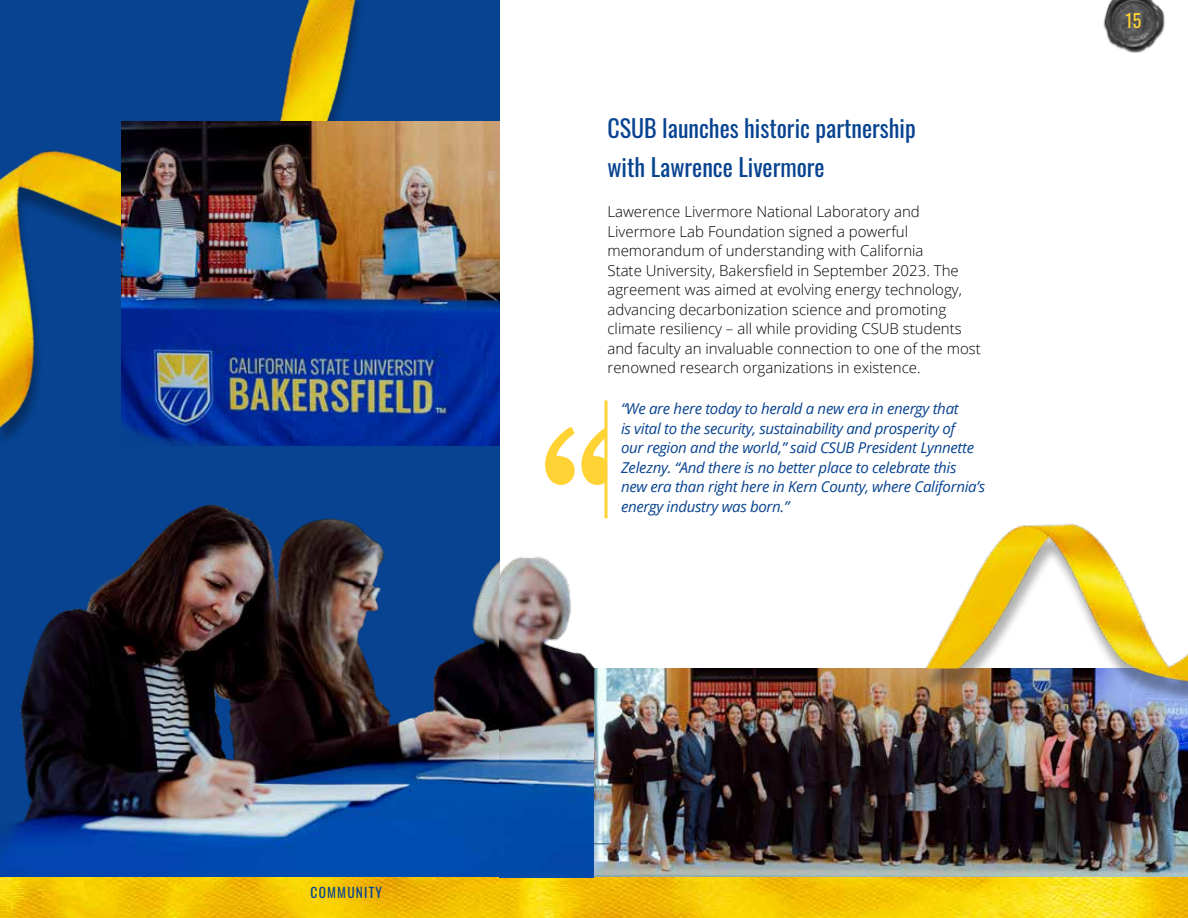
<style>
.page{position:relative;width:1188px;height:918px;background:#fff}
.page>*{position:absolute;margin:0;border:0;box-sizing:border-box;transform-origin:0 0}
.t1{font:24px/39px "Oswald";color:#074390}
.t2{font:18px "Oswald";color:#ffd334}
.t3{font:300 15px/19.5px "Open Sans";color:#000}
.t4{font:italic 15px/19.5px "Open Sans";letter-spacing:-.02em;color:#074390}
.t5{font:13.5px "Oswald";letter-spacing:.09em;color:#074390}
</style>
<div class="page">
<img style="left:594px;top:669px;width:594px;height:209px">
<div style="left:0;top:0;width:500px;height:918px;background:#074390"></div>
<img style="left:0;top:504px;width:594px;height:374px">
<svg style="left:604px;top:400px;width:4px;height:118px"></svg>
<svg style="left:545px;top:427px;width:59px;height:58px"></svg>
<img style="left:0;top:878px;width:1188px;height:40px">
<img style="left:0;top:0;width:405px;height:439px">
<img style="left:122px;top:122px;width:378px;height:324px">
<img style="left:837px;top:523px;width:351px;height:273px">
<img style="left:1103px;top:0;width:62px;height:53px">
<p class="t5" style="left:310px;top:881px;width:73px">COMMUNITY</p>
<h1 class="t1" style="left:608px;top:106px;width:310px">CSUB launches historic partnership with Lawrence Livermore</h1>
<p class="t3" style="left:608px;top:202px;width:375px">Lawerence Livermore National Laboratory and Livermore Lab Foundation signed a powerful memorandum of understanding with California<br>State University, Bakersfield in September 2023. The agreement was aimed at evolving energy technology, advancing decarbonization science and promoting climate resiliency – all while providing CSUB students and faculty an invaluable connection to one of the most renowned research organizations in existence.</p>
<p class="t4" style="left:621px;top:399px;width:366px">“We are here today to herald a new era in energy that<br>is vital to the security, sustainability and prosperity of<br>our region and the world,” said CSUB President Lynnette Zelezny. “And there is no better place to celebrate this new era than right here in Kern County, where California’s energy industry was born.”</p>
<p class="t2" style="left:1126px;top:4px;width:17px">15</p>
</div>
